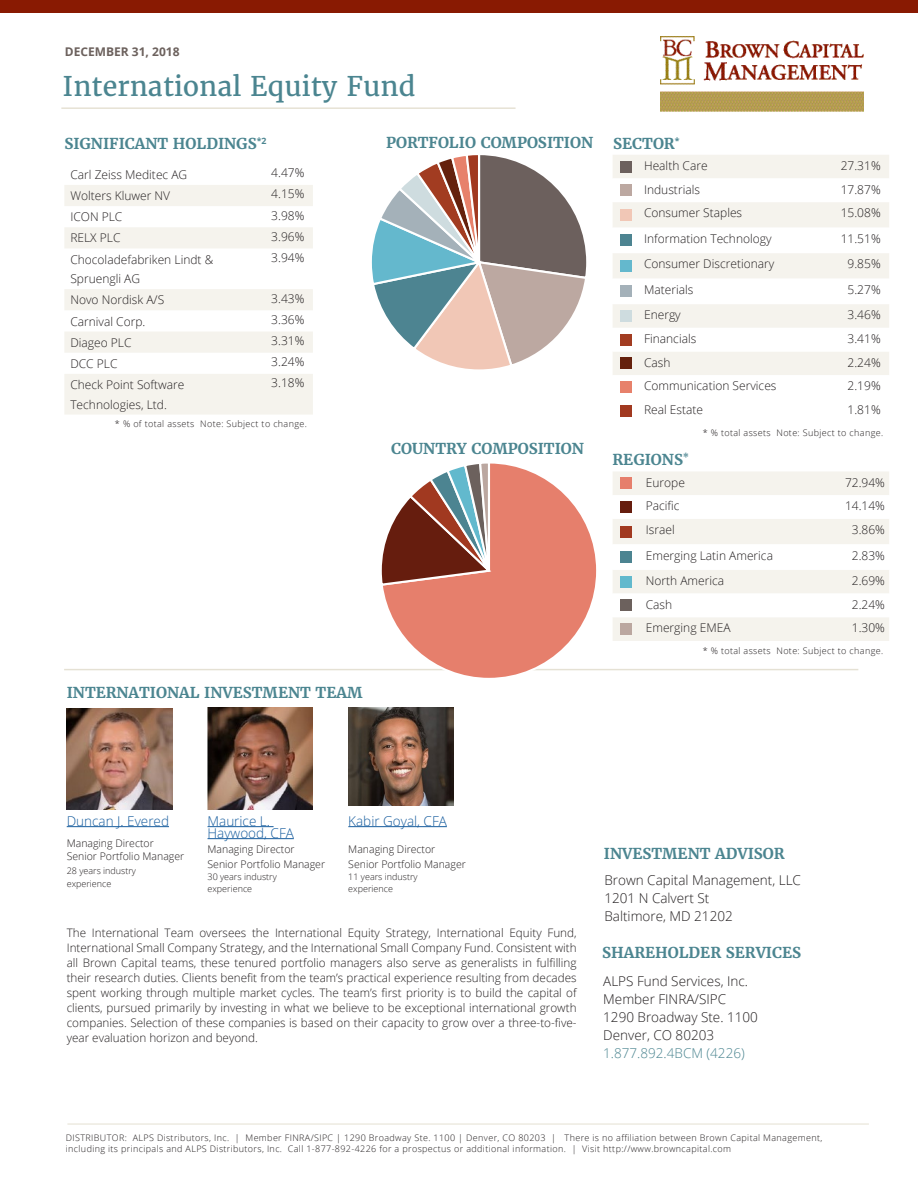
<style>
.page{position:relative;width:918px;height:1188px;background:#fff}
.page>*{position:absolute;margin:0;border:0;box-sizing:border-box;transform-origin:0 0}
.t1{font:27px "Merriweather";color:#4b8590}
.t2{font:700 15px "Merriweather";color:#4b8590}
.t3{font:300 13.5px "Open Sans";color:#231f20}
.t4{font:300 13.5px/12px "Open Sans";color:#175d9e}
.t5{font:300 13.5px/18px "Open Sans";color:#4b8590}
.t6{font:300 12px/19.5px "Open Sans";color:#231f20}
.t7{font:700 12px "Open Sans";color:#6c615d}
.t8{font:300 11.7px/15px "Open Sans";color:#231f20;text-align:justify}
.t9{font:300 10.5px/15px "Open Sans";color:#231f20}
.t10{font:300 9px "Open Sans";letter-spacing:.04em;color:#231f20}
.t11{font:300 9px/12px "Open Sans";color:#231f20}
.s1{color:#231f20}
</style>
<div class="page">
<hr style="left:67px;top:1124px;width:802px;height:1px;background:#c7bd9f">
<div style="left:0;top:0;width:918px;height:13px;background:#891a02"></div>
<hr style="left:61px;top:107px;width:455px;height:2px;background:#c7bd9f">
<hr style="left:67px;top:826px;width:102px;height:1px;background:#175d9e">
<hr style="left:208px;top:826px;width:66px;height:1px;background:#175d9e">
<hr style="left:208px;top:838px;width:86px;height:1px;background:#175d9e">
<img style="left:208px;top:708px;width:105px;height:102px">
<img style="left:67px;top:708px;width:105px;height:102px">
<hr style="left:64px;top:669px;width:794px;height:1px;background:#c7bd9f">
<img style="left:661px;top:37px;width:203px;height:75px">
<div style="left:613px;top:472px;width:276px;height:169px;background:#f5f3ed"></div>
<svg style="left:613px;top:495px;width:276px;height:122px"></svg>
<div style="left:620px;top:477px;width:12px;height:12px;background:#e67f6c"></div>
<div style="left:620px;top:501px;width:12px;height:12px;background:#661d0e"></div>
<div style="left:620px;top:526px;width:12px;height:11px;background:#a13920"></div>
<div style="left:620px;top:551px;width:12px;height:12px;background:#4c8491"></div>
<div style="left:620px;top:576px;width:12px;height:12px;background:#62b9cd"></div>
<div style="left:620px;top:600px;width:12px;height:11px;background:#6c615d"></div>
<div style="left:620px;top:623px;width:12px;height:12px;background:#bba7a0"></div>
<svg style="left:64px;top:185px;width:249px;height:230px;fill:#f5f3ed"></svg>
<div style="left:613px;top:155px;width:276px;height:23px;background:#f5f3ed"></div>
<svg style="left:613px;top:202px;width:276px;height:173px;fill:#f5f3ed"></svg>
<div style="left:620px;top:161px;width:12px;height:11px;background:#6c605d"></div>
<div style="left:620px;top:184px;width:12px;height:12px;background:#bca8a1"></div>
<div style="left:620px;top:209px;width:12px;height:12px;background:#f1c7b6"></div>
<div style="left:620px;top:235px;width:12px;height:11px;background:#4d8491"></div>
<div style="left:620px;top:260px;width:12px;height:12px;background:#64b8cd"></div>
<div style="left:620px;top:286px;width:12px;height:11px;background:#a4b1b9"></div>
<div style="left:620px;top:310px;width:12px;height:12px;background:#cedcdf"></div>
<div style="left:620px;top:334px;width:12px;height:12px;background:#a23c21"></div>
<div style="left:620px;top:358px;width:12px;height:11px;background:#65210d"></div>
<div style="left:620px;top:381px;width:12px;height:12px;background:#e7816b"></div>
<div style="left:620px;top:405px;width:12px;height:12px;background:#a13920"></div>
<hr style="left:348px;top:826px;width:99px;height:1px;background:#175d9e">
<img style="left:348px;top:708px;width:106px;height:98px">
<svg style="left:371px;top:155px;width:216px;height:215px"></svg>
<svg style="left:379px;top:464px;width:220px;height:214px"></svg>
<svg style="left:379px;top:463px;width:121px;height:160px"></svg>
<p class="t7" style="left:65px;top:43px;width:116px">DECEMBER 31, 2018</p>
<p class="t1" style="left:63px;top:69px;width:354px">International Equity Fund</p>
<p class="t2" style="left:64px;top:134px;width:204px">SIGNIFICANT HOLDINGS<sup>*2</sup></p>
<p class="t6" style="left:70px;top:165px;width:118px">Carl Zeiss Meditec AG</p>
<p class="t6" style="left:271px;top:163px;width:35px">4.47%</p>
<p class="t6" style="left:70px;top:186px;width:101px">Wolters Kluwer NV</p>
<p class="t6" style="left:271px;top:184px;width:35px">4.15%</p>
<p class="t6" style="left:70px;top:207px;width:54px">ICON PLC</p>
<p class="t6" style="left:271px;top:205px;width:35px">3.98%</p>
<p class="t6" style="left:70px;top:228px;width:52px">RELX PLC</p>
<p class="t6" style="left:271px;top:226px;width:35px">3.96%</p>
<p class="t6" style="left:70px;top:249px;width:144px">Chocoladefabriken Lindt &amp;<br>Spruengli AG</p>
<p class="t6" style="left:271px;top:247px;width:35px">3.94%</p>
<p class="t6" style="left:70px;top:290px;width:95px">Novo Nordisk A/S</p>
<p class="t6" style="left:271px;top:288px;width:35px">3.43%</p>
<p class="t6" style="left:70px;top:311px;width:77px">Carnival Corp.</p>
<p class="t6" style="left:271px;top:309px;width:35px">3.36%</p>
<p class="t6" style="left:70px;top:332px;width:63px">Diageo PLC</p>
<p class="t6" style="left:271px;top:331px;width:35px">3.31%</p>
<p class="t6" style="left:70px;top:353px;width:49px">DCC PLC</p>
<p class="t6" style="left:271px;top:352px;width:35px">3.24%</p>
<p class="t6" style="left:70px;top:375px;width:116px">Check Point Software<br>Technologies, Ltd.</p>
<p class="t6" style="left:271px;top:373px;width:35px">3.18%</p>
<p class="t10" style="left:115px;top:418px;width:193px">* % of total assets Note: Subject to change.</p>
<p class="t2" style="left:386px;top:133px;width:209px">PORTFOLIO COMPOSITION</p>
<p class="t2" style="left:391px;top:439px;width:194px">COUNTRY COMPOSITION</p>
<p class="t2" style="left:67px;top:683px;width:297px">INTERNATIONAL INVESTMENT TEAM</p>
<p class="t2" style="left:613px;top:134px;width:68px">SECTOR<sup>*</sup></p>
<p class="t6" style="left:644px;top:156px;width:65px">Health Care</p>
<p class="t6" style="left:841px;top:156px;width:41px">27.31%</p>
<p class="t6" style="left:644px;top:179px;width:57px">Industrials</p>
<p class="t6" style="left:841px;top:179px;width:41px">17.87%</p>
<p class="t6" style="left:644px;top:203px;width:100px">Consumer Staples</p>
<p class="t6" style="left:841px;top:203px;width:41px">15.08%</p>
<p class="t6" style="left:644px;top:228px;width:129px">Information Technology</p>
<p class="t6" style="left:841px;top:228px;width:41px">11.51%</p>
<p class="t6" style="left:644px;top:254px;width:132px">Consumer Discretionary</p>
<p class="t6" style="left:848px;top:254px;width:35px">9.85%</p>
<p class="t6" style="left:644px;top:279px;width:51px">Materials</p>
<p class="t6" style="left:848px;top:279px;width:35px">5.27%</p>
<p class="t6" style="left:644px;top:305px;width:38px">Energy</p>
<p class="t6" style="left:848px;top:305px;width:35px">3.46%</p>
<p class="t6" style="left:644px;top:329px;width:54px">Financials</p>
<p class="t6" style="left:848px;top:329px;width:35px">3.41%</p>
<p class="t6" style="left:644px;top:352px;width:28px">Cash</p>
<p class="t6" style="left:848px;top:352px;width:35px">2.24%</p>
<p class="t6" style="left:644px;top:376px;width:134px">Communication Services</p>
<p class="t6" style="left:848px;top:376px;width:35px">2.19%</p>
<p class="t6" style="left:644px;top:400px;width:61px">Real Estate</p>
<p class="t6" style="left:848px;top:400px;width:35px">1.81%</p>
<p class="t10" style="left:703px;top:426px;width:182px">* % total assets Note: Subject to change.</p>
<p class="t2" style="left:613px;top:450px;width:78px">REGIONS<sup>*</sup></p>
<p class="t6" style="left:646px;top:472px;width:41px">Europe</p>
<p class="t6" style="left:845px;top:472px;width:41px">72.94%</p>
<p class="t6" style="left:646px;top:496px;width:35px">Pacific</p>
<p class="t6" style="left:845px;top:496px;width:41px">14.14%</p>
<p class="t6" style="left:646px;top:520px;width:30px">Israel</p>
<p class="t6" style="left:852px;top:520px;width:35px">3.86%</p>
<p class="t6" style="left:646px;top:545px;width:129px">Emerging Latin America</p>
<p class="t6" style="left:852px;top:545px;width:35px">2.83%</p>
<p class="t6" style="left:646px;top:571px;width:80px">North America</p>
<p class="t6" style="left:852px;top:571px;width:35px">2.69%</p>
<p class="t6" style="left:646px;top:594px;width:28px">Cash</p>
<p class="t6" style="left:852px;top:594px;width:35px">2.24%</p>
<p class="t6" style="left:646px;top:618px;width:86px">Emerging EMEA</p>
<p class="t6" style="left:852px;top:618px;width:35px">1.30%</p>
<p class="t10" style="left:703px;top:644px;width:182px">* % total assets Note: Subject to change.</p>
<p class="t4" style="left:67px;top:814px;width:104px">Duncan J. Evered</p>
<p class="t9" style="left:67px;top:835px;width:89px">Managing Director</p>
<p class="t9" style="left:67px;top:849px;width:119px">Senior Portfolio Manager</p>
<p class="t11" style="left:67px;top:864px;width:71px">28 years industry</p>
<p class="t11" style="left:67px;top:878px;width:46px">experience</p>
<p class="t4" style="left:208px;top:814px;width:88px">Maurice L.<br>Haywood, CFA</p>
<p class="t9" style="left:208px;top:841px;width:89px">Managing Director</p>
<p class="t9" style="left:208px;top:856px;width:119px">Senior Portfolio Manager</p>
<p class="t11" style="left:208px;top:870px;width:71px">30 years industry experience</p>
<p class="t4" style="left:348px;top:814px;width:100px">Kabir Goyal, CFA</p>
<p class="t9" style="left:348px;top:841px;width:119px">Managing Director<br>Senior Portfolio Manager</p>
<p class="t11" style="left:348px;top:870px;width:71px">11 years industry experience</p>
<p class="t8" style="left:67px;top:924px;width:511px">The International Team oversees the International Equity Strategy, International Equity Fund, International Small Company Strategy, and the International Small Company Fund. Consistent with all Brown Capital teams, these tenured portfolio managers also serve as generalists in fulfilling their research duties. Clients benefit from the team’s practical experience resulting from decades spent working through multiple market cycles. The team’s first priority is to build the capital of clients, pursued primarily by investing in what we believe to be exceptional international growth companies. Selection of these companies is based on their capacity to grow over a three-to-five&shy;year evaluation horizon and beyond.</p>
<p class="t2" style="left:604px;top:844px;width:182px">INVESTMENT ADVISOR</p>
<p class="t3" style="left:604px;top:871px;width:198px">Brown Capital Management, LLC</p>
<p class="t3" style="left:604px;top:889px;width:106px">1201 N Calvert St</p>
<p class="t3" style="left:604px;top:907px;width:130px">Baltimore, MD 21202</p>
<p class="t2" style="left:602px;top:943px;width:201px">SHAREHOLDER SERVICES</p>
<p class="t3" style="left:603px;top:972px;width:146px">ALPS Fund Services, Inc.</p>
<p class="t3" style="left:603px;top:990px;width:124px">Member FINRA/SIPC</p>
<p class="t3" style="left:603px;top:1008px;width:156px">1290 Broadway Ste. 1100</p>
<p class="t5" style="left:603px;top:1026px;width:143px"><span class="s1">Denver, CO 80203<br></span>1.877.892.4BCM (4226)</p>
<p class="t10" style="left:66px;top:1132px;width:758px">DISTRIBUTOR: ALPS Distributors, Inc. | Member FINRA/SIPC | 1290 Broadway Ste. 1100 | Denver, CO 80203 | There is no affiliation between Brown Capital Management,</p>
<p class="t10" style="left:66px;top:1143px;width:667px">including its principals and ALPS Distributors, Inc. Call 1-877-892-4226 for a prospectus or additional information. | Visit http://www.browncapital.com</p>
</div>
